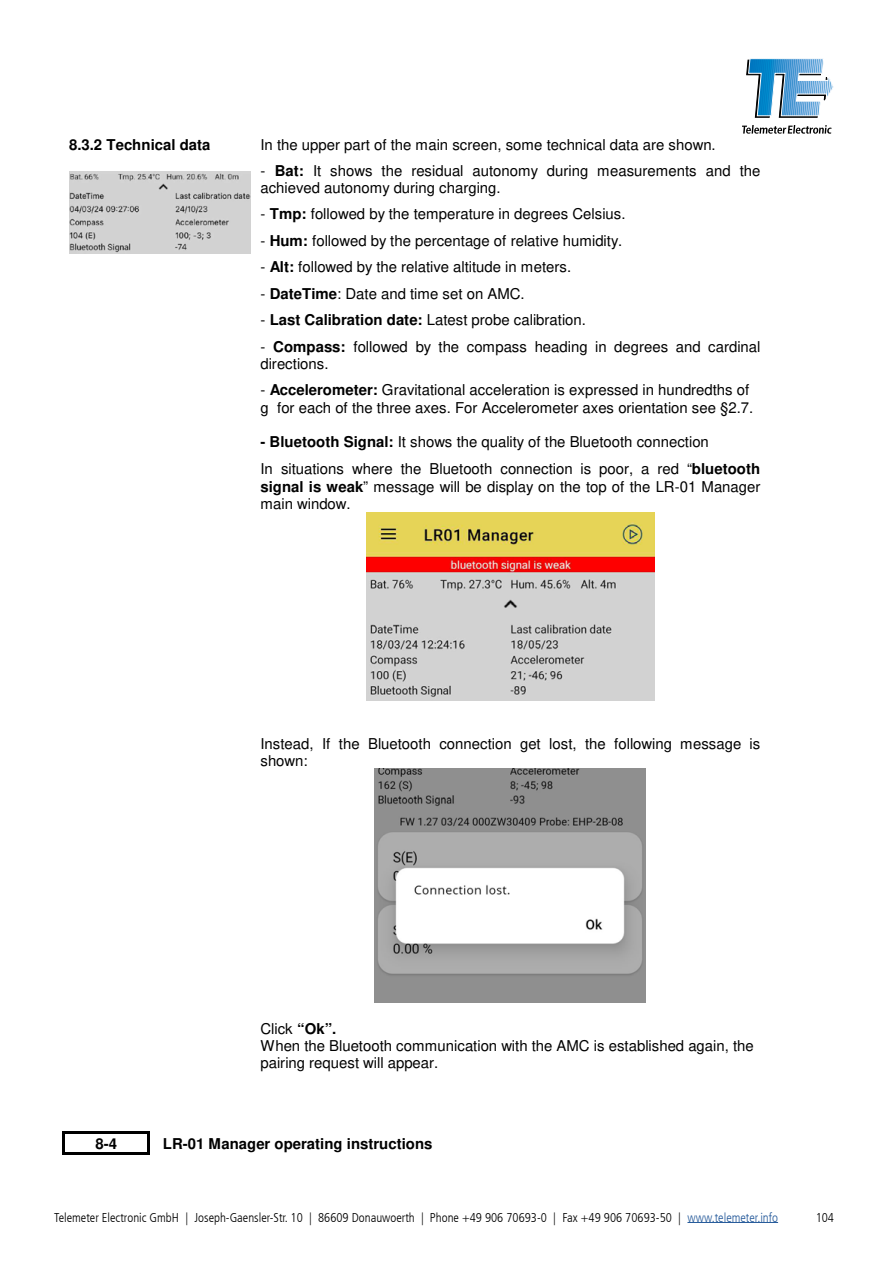
<style>
.page{position:relative;width:893px;height:1263px;background:#fff}
.page>*{position:absolute;margin:0;border:0;box-sizing:border-box;transform-origin:0 0}
.t1{font:15px/17.2px "Helvetica";color:#000}
.t2{font:700 15px "Helvetica";color:#000}
.t3{font:300 condensed 12.75px "Frutiger LT Com";color:#000}
.s1{font-weight:700}
.s2{color:#275b9b}
</style>
<div class="page">
<svg style="left:742px;top:125px;width:89px;height:9px"></svg>
<svg style="left:746px;top:58px;width:88px;height:60px"></svg>
<hr style="left:687px;top:1222px;width:91px;height:1px;background:#275b9b">
<hr style="left:65px;top:1131px;width:83px;height:2px;background:#000">
<hr style="left:63px;top:1133px;width:2px;height:20px;background:#000">
<hr style="left:65px;top:1153px;width:83px;height:2px;background:#000">
<hr style="left:148px;top:1133px;width:2px;height:20px;background:#000">
<img style="left:69px;top:171px;width:181px;height:83px">
<img style="left:366px;top:512px;width:288px;height:188px">
<img style="left:375px;top:769px;width:271px;height:233px">
<p class="t2" style="left:69px;top:139px;width:143px">8.3.2 Technical data</p>
<p class="t1" style="left:260px;top:137px;width:457px">In the upper part of the main screen, some technical data are shown.</p>
<p class="t1" style="left:260px;top:163px;width:501px">- <span class="s1">Bat:</span> It shows the residual autonomy during measurements and the achieved autonomy during charging.</p>
<p class="t1" style="left:260px;top:207px;width:367px">- <span class="s1">Tmp:</span> followed by the temperature in degrees Celsius.</p>
<p class="t1" style="left:260px;top:233px;width:363px">- <span class="s1">Hum:</span> followed by the percentage of relative humidity.</p>
<p class="t1" style="left:260px;top:260px;width:312px">- <span class="s1">Alt:</span> followed by the relative altitude in meters.</p>
<p class="t1" style="left:260px;top:286px;width:266px">- <span class="s1">DateTime</span>: Date and time set on AMC.</p>
<p class="t1" style="left:260px;top:313px;width:327px">- <span class="s1">Last Calibration date:</span> Latest probe calibration.</p>
<p class="t1" style="left:260px;top:339px;width:501px">- <span class="s1">Compass:</span> followed by the compass heading in degrees and cardinal directions.</p>
<p class="t1" style="left:260px;top:383px;width:494px">- <span class="s1">Accelerometer:</span> Gravitational acceleration is expressed in hundredths of g for each of the three axes. For Accelerometer axes orientation see §2.7.</p>
<p class="t1" style="left:260px;top:430px;width:501px;line-height:26.4px"><span class="s1">- Bluetooth Signal:</span> It shows the quality of the Bluetooth connection<br>In situations where the Bluetooth connection is poor, a red “<span class="s1">bluetooth</span></p>
<p class="t1" style="left:260px;top:479px;width:501px"><span class="s1">signal is weak</span>” message will be display on the top of the LR-01 Manager main window.</p>
<p class="t1" style="left:260px;top:736px;width:501px">Instead, If the Bluetooth connection get lost, the following message is shown:</p>
<p class="t1" style="left:260px;top:1021px;width:495px">Click <span class="s1">“Ok”.<br></span>When the Bluetooth communication with the AMC is established again, the pairing request will appear.</p>
<p class="t2" style="left:95px;top:1138px;width:23px">8-4</p>
<p class="t2" style="left:163px;top:1138px;width:271px">LR-01 Manager operating instructions</p>
<p class="t3" style="left:54px;top:1210px;width:726px">Telemeter Electronic GmbH | Joseph-Gaensler-Str. 10 | 86609 Donauwoerth | Phone +49 906 70693-0 | Fax +49 906 70693-50 | <span class="s2">www.telemeter.info</span></p>
<p class="t3" style="left:816px;top:1210px;width:20px">104</p>
</div>
